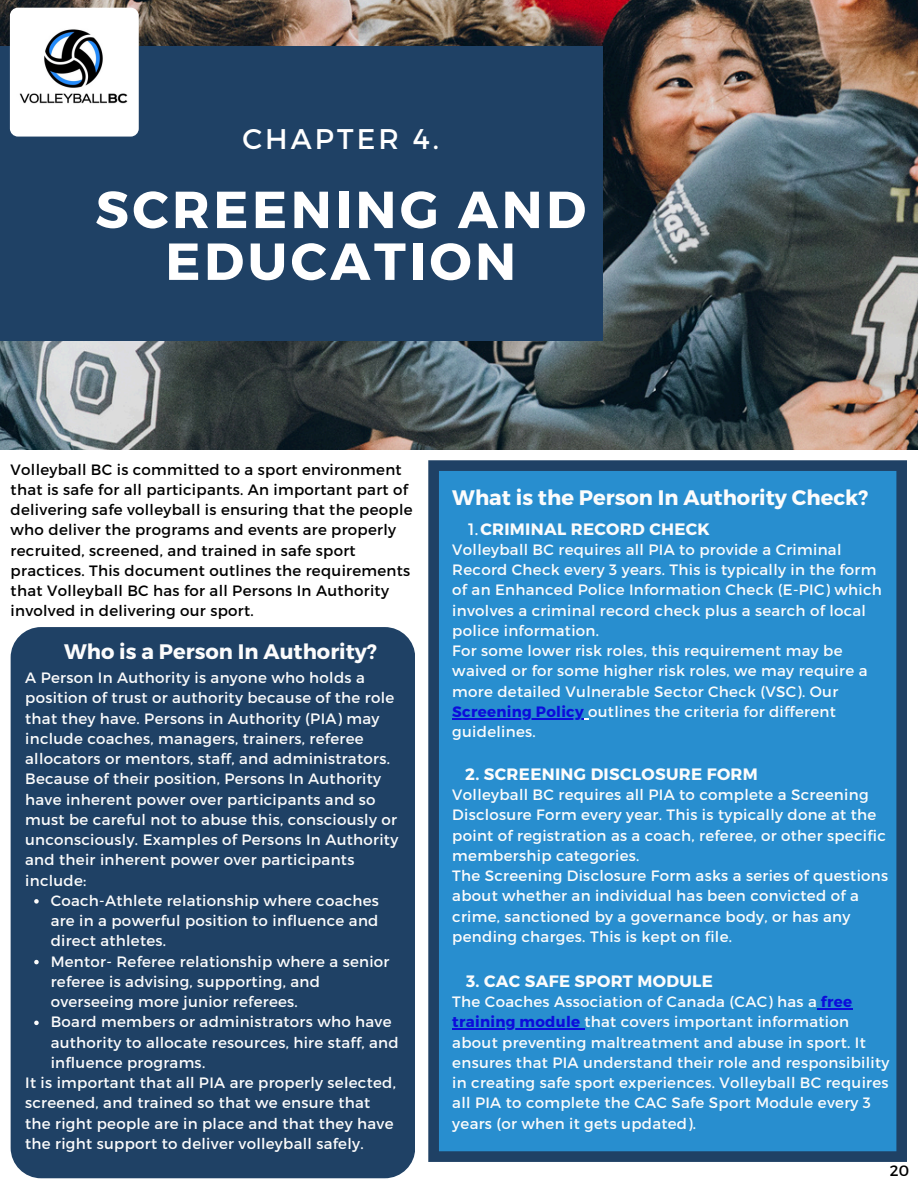
<style>
.page{position:relative;width:918px;height:1188px;background:#fff}
.page>*{position:absolute;margin:0;border:0;box-sizing:border-box;transform-origin:0 0}
.t1{font:700 52.05px/51.9px "Montserrat";letter-spacing:.07em;color:#fff;text-align:center}
.t2{font:28.5px "Montserrat";letter-spacing:.11em;color:#fff}
.t3{font:700 21px "Montserrat";color:#fcfcfc}
.t4{font:700 16.5px "Montserrat";letter-spacing:.02em;color:#fcfcfc}
.t5{font:15px/20.2px "Montserrat";letter-spacing:.02em;color:#fcfcfc}
.t6{font:15px/20.2px "Montserrat";letter-spacing:.02em;color:#000}
.s1{font-weight:400}
.s2{font-weight:700;color:#0c0cdb}
</style>
<div class="page">
<img style="left:0;top:0;width:918px;height:449px">
<div style="left:0;top:46px;width:603px;height:295px;background:#1f4165"></div>
<svg style="left:428px;top:460px;width:479px;height:702px;fill:#288ecf"></svg>
<div style="left:11px;top:627px;width:404px;height:551px;background:#1f4165;border-radius:30px"></div>
<img style="left:10px;top:8px;width:129px;height:129px;border-radius:8px">
<svg style="left:34px;top:899px;width:5px;height:5px"></svg>
<svg style="left:34px;top:960px;width:5px;height:4px"></svg>
<svg style="left:34px;top:1021px;width:5px;height:4px"></svg>
<hr style="left:452px;top:718px;width:132px;height:1px;background:#0c0cdb">
<hr style="left:817px;top:1008px;width:35px;height:1px;background:#0c0cdb">
<hr style="left:452px;top:1028px;width:132px;height:2px;background:#0c0cdb">
<p class="t2" style="left:242px;top:121px;width:198px">CHAPTER 4.</p>
<p class="t1" style="left:95px;top:181px;width:492px">SCREENING AND<br>EDUCATION</p>
<h2 class="t6" style="left:11px;top:458px;width:403px">Volleyball BC is committed to a sport environment that is safe for all participants. An important part of delivering safe volleyball is ensuring that the people who deliver the programs and events are properly recruited, screened, and trained in safe sport practices. This document outlines the requirements that Volleyball BC has for all Persons In Authority involved in delivering our sport.</h2>
<p class="t3" style="left:64px;top:638px;width:314px">Who is a Person In Authority?</p>
<h1 class="t5" style="left:25px;top:667px;width:375px">A Person In Authority is anyone who holds a position of trust or authority because of the role that they have. Persons in Authority (PIA) may include coaches, managers, trainers, referee allocators or mentors, staff, and administrators.<br>Because of their position, Persons In Authority have inherent power over participants and so must be careful not to abuse this, consciously or unconsciously. Examples of Persons In Authority and their inherent power over participants include:</h1>
<p class="t5" style="left:51px;top:890px;width:330px;text-align:justify">Coach-Athlete relationship where coaches are in a powerful position to influence and direct athletes.</p>
<p class="t5" style="left:51px;top:950px;width:340px">Mentor- Referee relationship where a senior referee is advising, supporting, and overseeing more junior referees.</p>
<p class="t5" style="left:51px;top:1011px;width:350px">Board members or administrators who have authority to allocate resources, hire staff, and influence programs.</p>
<p class="t5" style="left:25px;top:1072px;width:372px">It is important that all PIA are properly selected, screened, and trained so that we ensure that the right people are in place and that they have the right support to deliver volleyball safely.</p>
<p class="t3" style="left:452px;top:484px;width:417px">What is the Person In Authority Check?</p>
<p class="t4" style="left:468px;top:518px;width:243px"><span class="s1">1.</span>CRIMINAL RECORD CHECK</p>
<p class="t5" style="left:452px;top:539px;width:431px">Volleyball BC requires all PIA to provide a Criminal Record Check every 3 years. This is typically in the form of an Enhanced Police Information Check (E-PIC) which involves a criminal record check plus a search of local police information.</p>
<p class="t5" style="left:452px;top:640px;width:417px">For some lower risk roles, this requirement may be waived or for some higher risk roles, we may require a more detailed Vulnerable Sector Check (VSC). Our</p>
<h3 class="t5" style="left:452px;top:701px;width:385px"><span class="s2">Screening Policy</span> outlines the criteria for different guidelines.</h3>
<h3 class="t4" style="left:465px;top:763px;width:294px">2. SCREENING DISCLOSURE FORM</h3>
<h3 class="t5" style="left:452px;top:784px;width:435px">Volleyball BC requires all PIA to complete a Screening Disclosure Form every year. This is typically done at the point of registration as a coach, referee, or other specific membership categories.</h3>
<p class="t5" style="left:452px;top:865px;width:437px">The Screening Disclosure Form asks a series of questions about whether an individual has been convicted of a crime, sanctioned by a governance body, or has any pending charges. This is kept on file.</p>
<p class="t4" style="left:466px;top:970px;width:248px">3. CAC SAFE SPORT MODULE</p>
<p class="t5" style="left:452px;top:991px;width:401px">The Coaches Association of Canada (CAC) has a <span class="s2">free</span></p>
<p class="t5" style="left:452px;top:1011px;width:439px"><span class="s2">training module</span> that covers important information about preventing maltreatment and abuse in sport. It ensures that PIA understand their role and responsibility in creating safe sport experiences. Volleyball BC requires all PIA to complete the CAC Safe Sport Module every 3 years (or when it gets updated).</p>
<p class="t6" style="left:890px;top:1160px;width:21px">20</p>
</div>
